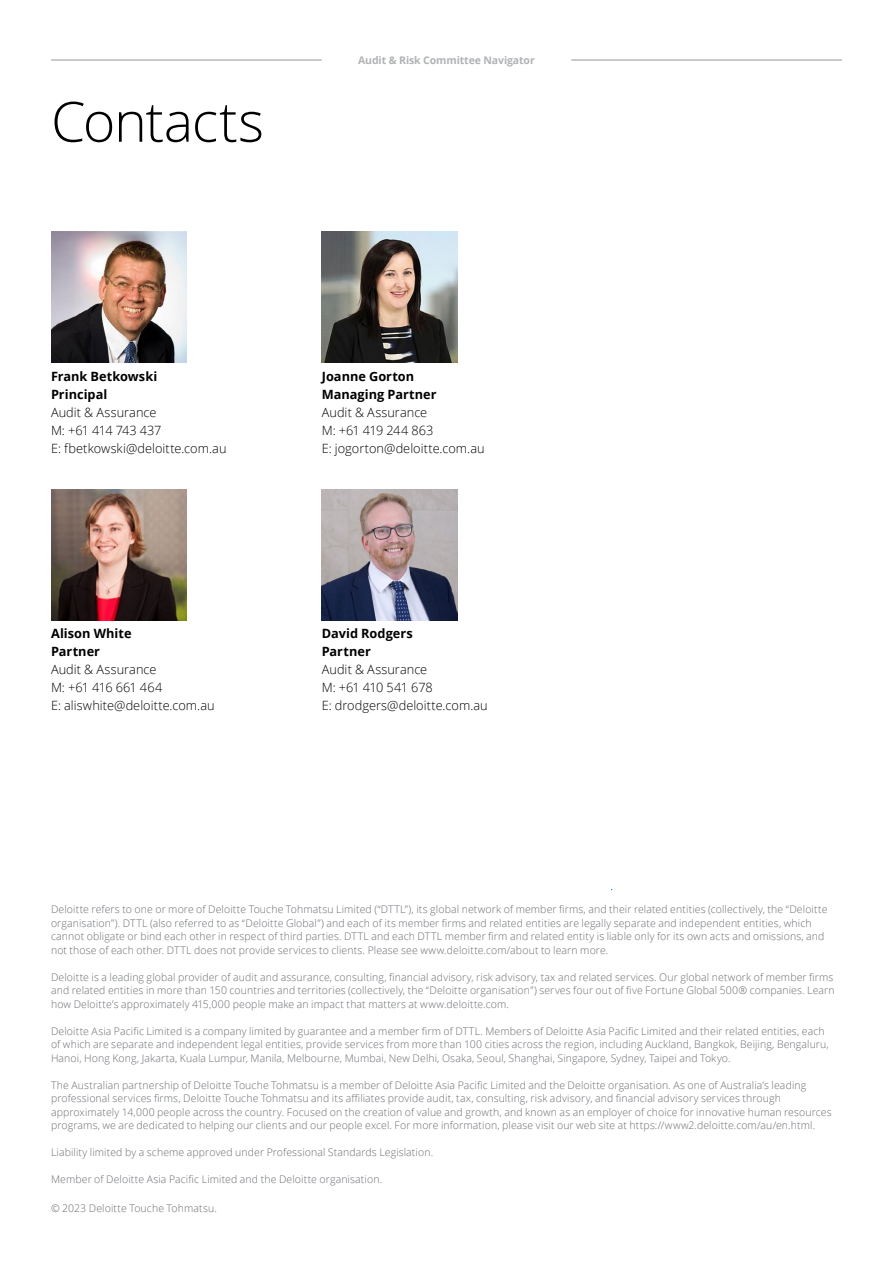
<style>
.page{position:relative;width:893px;height:1263px;background:#fff}
.page>*{position:absolute;margin:0;border:0;box-sizing:border-box;transform-origin:0 0}
.t1{font:300 55.5px "Open Sans";letter-spacing:-.025em;color:#000}
.t2{font:300 12.75px/18px "Open Sans";color:#000}
.t3{font:700 12.75px/18px "Open Sans";letter-spacing:.005em;color:#000}
.t4{font:300 10.5px/13.5px "Open Sans";letter-spacing:.01em;color:#6a6c71}
.t5{font:700 10.5px "Open Sans";letter-spacing:-.01em;color:#b0b2b4}
</style>
<div class="page">
<hr style="left:51px;top:60px;width:271px;height:1px;background:#94969a">
<hr style="left:571px;top:60px;width:271px;height:1px;background:#94969a">
<img style="left:51px;top:232px;width:135px;height:131px">
<img style="left:51px;top:489px;width:135px;height:131px">
<img style="left:322px;top:232px;width:135px;height:131px">
<img style="left:322px;top:489px;width:135px;height:131px">
<h1 class="t1" style="left:51px;top:84px;width:214px">Contacts</h1>
<p class="t5" style="left:358px;top:53px;width:178px">Audit &amp; Risk Committee Navigator</p>
<p class="t3" style="left:51px;top:367px;width:108px">Frank Betkowski<br>Principal</p>
<p class="t2" style="left:51px;top:403px;width:177px">Audit &amp; Assurance<br>M: +61 414 743 437<br>E: fbetkowski@deloitte.com.au</p>
<p class="t3" style="left:51px;top:624px;width:82px">Alison White<br>Partner</p>
<p class="t2" style="left:51px;top:660px;width:165px">Audit &amp; Assurance<br>M: +61 416 661 464<br>E: aliswhite@deloitte.com.au</p>
<p class="t3" style="left:322px;top:367px;width:116px">Joanne Gorton<br>Managing Partner</p>
<p class="t2" style="left:322px;top:403px;width:164px">Audit &amp; Assurance<br>M: +61 419 244 863<br>E: jogorton@deloitte.com.au</p>
<p class="t3" style="left:322px;top:624px;width:93px">David Rodgers<br>Partner</p>
<p class="t2" style="left:322px;top:660px;width:168px">Audit &amp; Assurance<br>M: +61 410 541 678<br>E: drodgers@deloitte.com.au</p>
<p class="t4" style="left:51px;top:902px;width:778px">Deloitte refers to one or more of Deloitte Touche Tohmatsu Limited (“DTTL”), its global network of member firms, and their related entities (collectively, the “Deloitte organisation”). DTTL (also referred to as “Deloitte Global”) and each of its member firms and related entities are legally separate and independent entities, which cannot obligate or bind each other in respect of third parties. DTTL and each DTTL member firm and related entity is liable only for its own acts and omissions, and not those of each other. DTTL does not provide services to clients. Please see www.deloitte.com/about to learn more.</p>
<p class="t4" style="left:51px;top:970px;width:785px">Deloitte is a leading global provider of audit and assurance, consulting, financial advisory, risk advisory, tax and related services. Our global network of member firms and related entities in more than 150 countries and territories (collectively, the “Deloitte organisation”) serves four out of five Fortune Global 500® companies. Learn how Deloitte’s approximately 415,000 people make an impact that matters at www.deloitte.com.</p>
<p class="t4" style="left:51px;top:1024px;width:779px">Deloitte Asia Pacific Limited is a company limited by guarantee and a member firm of DTTL. Members of Deloitte Asia Pacific Limited and their related entities, each of which are separate and independent legal entities, provide services from more than 100 cities across the region, including Auckland, Bangkok, Beijing, Bengaluru,<br>Hanoi, Hong Kong, Jakarta, Kuala Lumpur, Manila, Melbourne, Mumbai, New Delhi, Osaka, Seoul, Shanghai, Singapore, Sydney, Taipei and Tokyo.</p>
<p class="t4" style="left:51px;top:1078px;width:782px">The Australian partnership of Deloitte Touche Tohmatsu is a member of Deloitte Asia Pacific Limited and the Deloitte organisation. As one of Australia’s leading professional services firms, Deloitte Touche Tohmatsu and its affiliates provide audit, tax, consulting, risk advisory, and financial advisory services through approximately 14,000 people across the country. Focused on the creation of value and growth, and known as an employer of choice for innovative human resources programs, we are dedicated to helping our clients and our people excel. For more information, please visit our web site at https://www2.deloitte.com/au/en.html.</p>
<p class="t4" style="left:51px;top:1145px;width:384px">Liability limited by a scheme approved under Professional Standards Legislation.</p>
<p class="t4" style="left:51px;top:1172px;width:333px">Member of Deloitte Asia Pacific Limited and the Deloitte organisation.</p>
<p class="t4" style="left:51px;top:1201px;width:167px">© 2023 Deloitte Touche Tohmatsu.</p>
</div>
